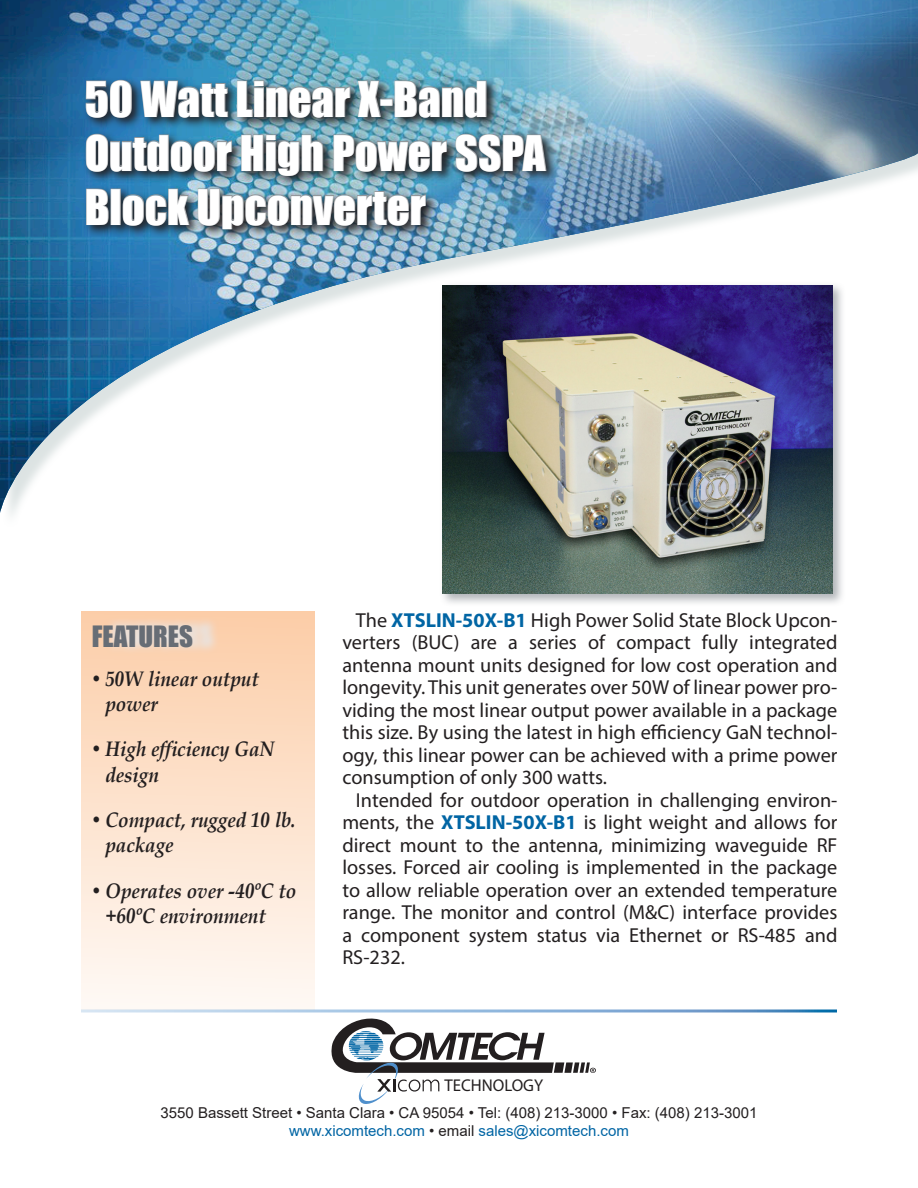
<style>
.page{position:relative;width:918px;height:1188px;background:#fff}
.page>*{position:absolute;margin:0;border:0;box-sizing:border-box;transform-origin:0 0}
.t1{font:45px "Impact";color:#fff}
.t2{font:27px "Impact";color:#676d75}
.t3{font:italic 700 21px/25.2px "Book Antiqua";color:#231f20;scale:.9 1}
.Front_Page_Body{font:20.25px/22.5px "Myriad Pro";color:#231f20;text-align:justify}
.t4{font:17.1px "Myriad Pro";color:#231f20}
.t5{font:15px/18px "Arial";color:#231f20;text-align:center}
.s1{font-weight:700;color:#0065a4}
.s2{color:#0065a4}
</style>
<div class="page">
<div style="left:81px;top:612px;width:234px;height:397px;background:linear-gradient(to bottom,#fccda8,#fef9f5)"></div>
<svg style="left:326px;top:1012px;width:270px;height:92px"></svg>
<svg style="left:105px;top:616px;width:115px;height:38px;background:#f3d7c1"></svg>
<img style="left:0;top:0;width:918px;height:513px">
<div style="left:439px;top:282px;width:407px;height:325px;background:#676d75;opacity:.51"></div>
<img style="left:442px;top:285px;width:391px;height:309px">
<img style="left:83px;top:77px;width:475px;height:165px">
<svg style="left:85px;top:80px;width:47px;height:38px;background:#385167"></svg>
<svg style="left:140px;top:80px;width:88px;height:38px;background:#3a5668"></svg>
<img style="left:237px;top:80px;width:114px;height:38px">
<svg style="left:357px;top:80px;width:25px;height:37px"></svg>
<div style="left:380px;top:99px;width:13px;height:6px;border:1px solid #939598"></div>
<svg style="left:394px;top:80px;width:93px;height:38px;background:#4b616a"></svg>
<svg style="left:86px;top:134px;width:146px;height:38px;background:#3c596c"></svg>
<svg style="left:241px;top:134px;width:82px;height:42px;background:#526269"></svg>
<img style="left:333px;top:134px;width:114px;height:38px">
<svg style="left:455px;top:134px;width:92px;height:38px;background:#4d5d66"></svg>
<svg style="left:86px;top:188px;width:23px;height:37px"></svg>
<div style="left:111px;top:189px;width:10px;height:36px;border:1px solid #939598"></div>
<svg style="left:122px;top:188px;width:68px;height:38px;background:#3a596d"></svg>
<img style="left:198px;top:188px;width:228px;height:41px">
<p class="t1" style="left:85px;top:64px;width:404px">50 Watt Linear X-Band</p>
<p class="t1" style="left:85px;top:118px;width:463px">Outdoor High Power SSPA</p>
<p class="t1" style="left:85px;top:172px;width:343px">Block Upconverter</p>
<h2 class="t2" style="left:92px;top:616px;width:103px">FEATURES</h2>
<p class="t3" style="left:105px;top:666px;width:172px;text-indent:-15px">• 50W linear output power</p>
<p class="t3" style="left:105px;top:737px;width:189px;text-indent:-15px">• High efficiency GaN design</p>
<p class="t3" style="left:105px;top:807px;width:213px;text-indent:-15px">• Compact, rugged 10 lb. package</p>
<p class="t3" style="left:105px;top:878px;width:214px;text-indent:-15px">• Operates over -40ºC to +60ºC environment</p>
<p class="Front_Page_Body" style="left:342px;top:609px;width:497px;text-indent:14px">The <span class="s1">XTSLIN-50X-B1</span> High Power Solid State Block Upcon&shy;verters (BUC) are a series of compact fully integrated antenna mount units designed for low cost operation and longevity. This unit generates over 50W of linear power pro&shy;viding the most linear output power available in a package this size. By using the latest in high efficiency GaN technol&shy;ogy, this linear power can be achieved with a prime power consumption of only 300 watts.</p>
<p class="Front_Page_Body" style="left:342px;top:789px;width:497px;text-indent:14px">Intended for outdoor operation in challenging environ&shy;ments, the <span class="s1">XTSLIN-50X-B1</span> is light weight and allows for direct mount to the antenna, minimizing waveguide RF losses. Forced air cooling is implemented in the package to allow reliable operation over an extended temperature range. The monitor and control (M&amp;C) interface provides a component system status via Ethernet or RS-485 and RS-232.</p>
<p class="t4" style="left:445px;top:1075px;width:100px">TECHNOLOGY</p>
<p class="t5" style="left:161px;top:1104px;width:598px">3550 Bassett Street • Santa Clara • CA 95054 • Tel: (408) 213-3000 • Fax: (408) 213-3001 <span class="s2">www.xicomtech.com</span> • email <span class="s2">sales@xicomtech.com</span></p>
</div>
